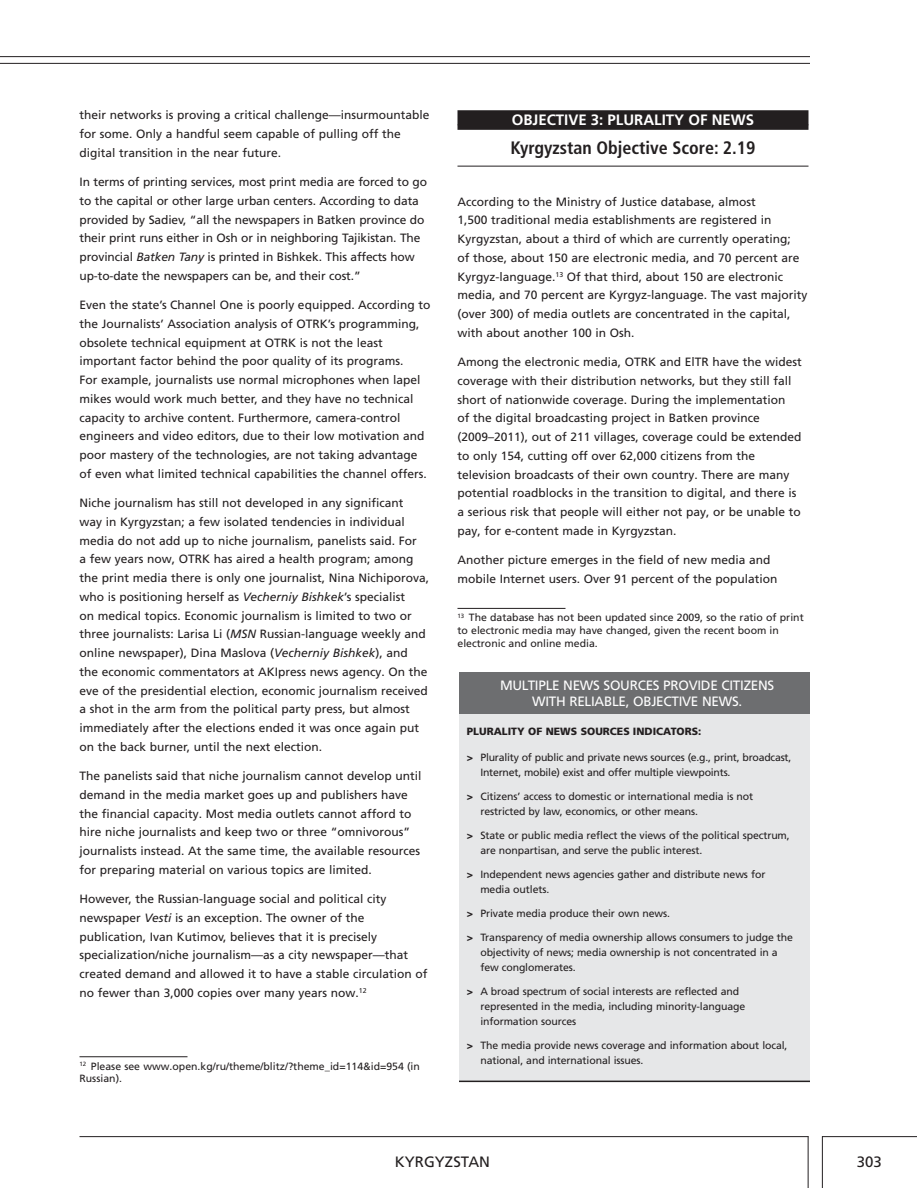
<style>
.page{position:relative;width:918px;height:1188px;background:#fff}
.page>*{position:absolute;margin:0;border:0;box-sizing:border-box;transform-origin:0 0}
.t1{font:700 condensed 18px "Frutiger LT Std";color:#231f20}
.t2{font:700 15px "Frutiger LT Std";color:#fff}
.t3{font:15px "Frutiger LT Pro";color:#231f20}
.t4{font:13.5px/16.5px "Frutiger LT Std";letter-spacing:-.02em;color:#fff;text-align:center}
.t5{font:12px/18.8px "Frutiger LT Pro";color:#231f20}
.t6{font:10.5px/15px "Frutiger LT Std";letter-spacing:-.01em;color:#231f20}
.t7{font:10.5px/12.8px "Frutiger LT Pro";color:#231f20}
.t8{font:900 10.5px "Frutiger LT Std";color:#231f20}
.s1{font-style:italic}
.s2{font-weight:900}
</style>
<div class="page">
<hr style="left:80px;top:1136px;width:728px;height:1px;background:#231f20">
<hr style="left:808px;top:1136px;width:1px;height:52px;background:#231f20">
<hr style="left:822px;top:1136px;width:1px;height:52px;background:#231f20">
<hr style="left:822px;top:1136px;width:94px;height:1px;background:#231f20">
<hr style="left:0;top:63px;width:810px;height:1px;background:#231f20">
<hr style="left:0;top:56px;width:810px;height:1px;background:#231f20">
<div style="left:458px;top:110px;width:350px;height:15px;background:#231f20"></div>
<div style="left:458px;top:125px;width:350px;height:5px;background:#231f20"></div>
<hr style="left:458px;top:166px;width:350px;height:1px;background:#231f20">
<hr style="left:458px;top:608px;width:108px;height:1px;background:#231f20">
<hr style="left:80px;top:1056px;width:108px;height:1px;background:#231f20">
<div style="left:459px;top:707px;width:351px;height:375px;background:#e6e7e8"></div>
<div style="left:459px;top:672px;width:351px;height:42px;background:#6d6e70"></div>
<hr style="left:459px;top:1081px;width:351px;height:1px;background:#231f20">
<p class="t5" style="left:80px;top:107px;width:352px">their networks is proving a critical challenge—insurmountable for some. Only a handful seem capable of pulling off the digital transition in the near future.</p>
<p class="t5" style="left:80px;top:174px;width:349px">In terms of printing services, most print media are forced to go to the capital or other large urban centers. According to data provided by Sadiev, “all the newspapers in Batken province do their print runs either in Osh or in neighboring Tajikistan. The provincial <span class="s1">Batken Tany</span> is printed in Bishkek. This affects how up-to-date the newspapers can be, and their cost.”</p>
<p class="t5" style="left:80px;top:297px;width:353px">Even the state’s Channel One is poorly equipped. According to the Journalists’ Association analysis of OTRK’s programming, obsolete technical equipment at OTRK is not the least important factor behind the poor quality of its programs.<br>For example, journalists use normal microphones when lapel mikes would work much better, and they have no technical capacity to archive content. Furthermore, camera-control engineers and video editors, due to their low motivation and poor mastery of the technologies, are not taking advantage of even what limited technical capabilities the channel offers.</p>
<p class="t5" style="left:79px;top:495px;width:351px">Niche journalism has still not developed in any significant<br>way in Kyrgyzstan; a few isolated tendencies in individual media do not add up to niche journalism, panelists said. For<br>a few years now, OTRK has aired a health program; among the print media there is only one journalist, Nina Nichiporova, who is positioning herself as <span class="s1">Vecherniy Bishkek</span>’s specialist<br>on medical topics. Economic journalism is limited to two or three journalists: Larisa Li (<span class="s1">MSN</span> Russian-language weekly and online newspaper), Dina Maslova (<span class="s1">Vecherniy Bishkek</span>), and the economic commentators at AKIpress news agency. On the eve of the presidential election, economic journalism received a shot in the arm from the political party press, but almost immediately after the elections ended it was once again put on the back burner, until the next election.</p>
<p class="t5" style="left:79px;top:768px;width:344px">The panelists said that niche journalism cannot develop until demand in the media market goes up and publishers have the financial capacity. Most media outlets cannot afford to hire niche journalists and keep two or three “omnivorous” journalists instead. At the same time, the available resources for preparing material on various topics are limited.</p>
<p class="t5" style="left:79px;top:891px;width:350px">However, the Russian-language social and political city newspaper <span class="s1">Vesti</span> is an exception. The owner of the publication, Ivan Kutimov, believes that it is precisely specialization/niche journalism—as a city newspaper—that created demand and allowed it to have a stable circulation of no fewer than 3,000 copies over many years now.<sup>12</sup></p>
<p class="t7" style="left:80px;top:1061px;width:342px"><sup>12</sup> Please see www.open.kg/ru/theme/blitz/?theme_id=114&amp;id=954 (in<br>Russian).</p>
<p class="t2" style="left:512px;top:113px;width:244px">OBJECTIVE 3: PLURALITY OF NEWS</p>
<h1 class="t1" style="left:510px;top:139px;width:247px">Kyrgyzstan Objective Score: 2.19</h1>
<p class="t5" style="left:458px;top:193px;width:352px">According to the Ministry of Justice database, almost<br>1,500 traditional media establishments are registered in Kyrgyzstan, about a third of which are currently operating;<br>of those, about 150 are electronic media, and 70 percent are Kyrgyz-language.<sup>13</sup> Of that third, about 150 are electronic media, and 70 percent are Kyrgyz-language. The vast majority (over 300) of media outlets are concentrated in the capital, with about another 100 in Osh.</p>
<p class="t5" style="left:458px;top:354px;width:346px">Among the electronic media, OTRK and ElTR have the widest coverage with their distribution networks, but they still fall short of nationwide coverage. During the implementation<br>of the digital broadcasting project in Batken province (2009–2011), out of 211 villages, coverage could be extended to only 154, cutting off over 62,000 citizens from the television broadcasts of their own country. There are many potential roadblocks in the transition to digital, and there is a serious risk that people will either not pay, or be unable to pay, for e-content made in Kyrgyzstan.</p>
<p class="t5" style="left:458px;top:552px;width:322px">Another picture emerges in the field of new media and mobile Internet users. Over 91 percent of the population</p>
<p class="t7" style="left:457px;top:612px;width:348px"><sup>13</sup> The database has not been updated since 2009, so the ratio of print to electronic media may have changed, given the recent boom in electronic and online media.</p>
<p class="t4" style="left:500px;top:678px;width:276px">MULTIPLE NEWS SOURCES PROVIDE CITIZENS<br>WITH RELIABLE, OBJECTIVE NEWS.</p>
<p class="t8" style="left:467px;top:727px;width:236px">PLURALITY OF NEWS SOURCES INDICATORS:</p>
<p class="t6" style="left:480px;top:751px;width:313px;text-indent:-13px"><span class="s2">&gt;</span> Plurality of public and private news sources (e.g., print, broadcast,<br>Internet, mobile) exist and offer multiple viewpoints.</p>
<p class="t6" style="left:480px;top:790px;width:274px;text-indent:-13px"><span class="s2">&gt;</span> Citizens’ access to domestic or international media is not restricted by law, economics, or other means.</p>
<p class="t6" style="left:480px;top:829px;width:311px;text-indent:-13px"><span class="s2">&gt;</span> State or public media reflect the views of the political spectrum, are nonpartisan, and serve the public interest.</p>
<p class="t6" style="left:480px;top:868px;width:287px;text-indent:-13px"><span class="s2">&gt;</span> Independent news agencies gather and distribute news for media outlets.</p>
<p class="t6" style="left:467px;top:907px;width:205px"><span class="s2">&gt;</span> Private media produce their own news.</p>
<p class="t6" style="left:480px;top:931px;width:314px;text-indent:-13px"><span class="s2">&gt;</span> Transparency of media ownership allows consumers to judge the objectivity of news; media ownership is not concentrated in a few conglomerates.</p>
<p class="t6" style="left:480px;top:985px;width:266px;text-indent:-13px"><span class="s2">&gt;</span> A broad spectrum of social interests are reflected and represented in the media, including minority-language information sources</p>
<p class="t6" style="left:480px;top:1039px;width:309px;text-indent:-13px"><span class="s2">&gt;</span> The media provide news coverage and information about local, national, and international issues.</p>
<p class="t3" style="left:395px;top:1156px;width:97px">KYRGYZSTAN</p>
<p class="t3" style="left:857px;top:1156px;width:27px">303</p>
</div>
